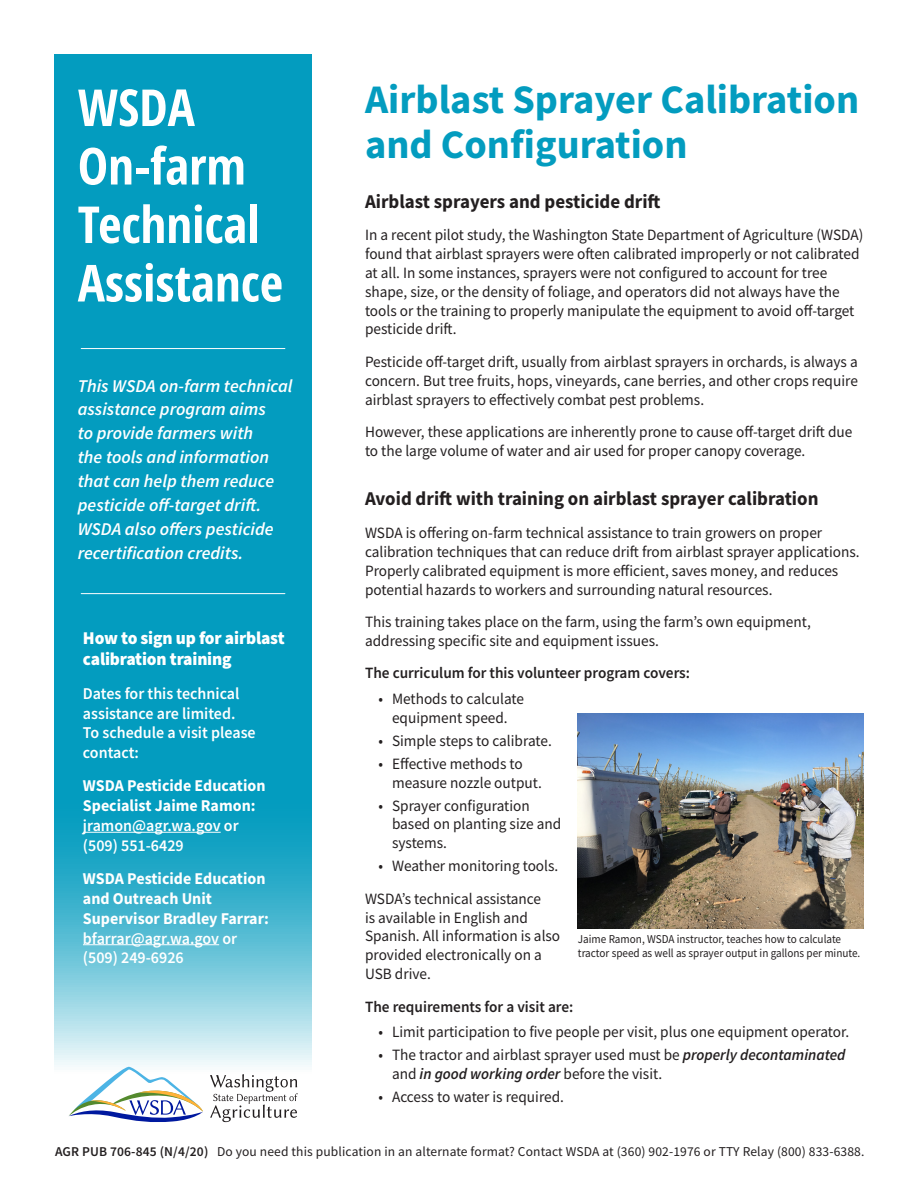
<style>
.page{position:relative;width:918px;height:1188px;background:#fff}
.page>*{position:absolute;margin:0;border:0;box-sizing:border-box;transform-origin:0 0}
.t1{font:700 condensed 51px/58.5px "Open Sans";color:#fff}
.t2{font:700 40.5px/45px "Source Sans Pro";color:#039cbf}
.t3{font:700 19.5px "Source Sans Pro";color:#231f20}
.t4{font:italic 600 18px/24px "Source Sans Pro";color:#fff}
.t5{font:900 18px/21.6px "Source Sans Pro";letter-spacing:-.01em;color:#fff}
.t6{font:600 16.5px/19.8px "Source Sans Pro";color:#fff}
.t7{font:700 16.5px/19.8px "Source Sans Pro";color:#fff}
.t8{font:15.75px/18.9px "Source Sans Pro";color:#231f20}
.t9{font:600 15.75px "Source Sans Pro";color:#231f20}
.t10{font:13.5px "Source Sans Pro";letter-spacing:.01em;color:#231f20}
.t11{font:12px "Source Sans Pro";color:#231f20;scale:.93 1}
.s1{font-size:15.75px}
.s2{font-weight:600;font-style:italic}
.s3{font-weight:600}
</style>
<div class="page">
<svg style="left:55px;top:54px;width:257px;height:1013px;background:#1ba5c5"></svg>
<hr style="left:81px;top:348px;width:204px;height:1px;background:#fff">
<img style="left:578px;top:714px;width:286px;height:214px">
<svg style="left:68px;top:1066px;width:136px;height:56px"></svg>
<svg style="left:210px;top:1074px;width:88px;height:48px"></svg>
<hr style="left:83px;top:832px;width:138px;height:1px;background:#fff">
<hr style="left:83px;top:944px;width:136px;height:1px;background:#fff">
<hr style="left:81px;top:593px;width:204px;height:1px;background:#fff">
<h1 class="t1" style="left:78px;top:77px;width:207px">WSDA<br>On-farm<br>Technical<br>Assistance</h1>
<p class="t4" style="left:78px;top:373px;width:216px">This WSDA on-farm technical assistance program aims<br>to provide farmers with<br>the tools and information that can help them reduce pesticide off-target drift.<br>WSDA also offers pesticide recertification credits.</p>
<p class="t5" style="left:83px;top:627px;width:203px">How to sign up for airblast calibration training</p>
<p class="t6" style="left:83px;top:683px;width:174px">Dates for this technical assistance are limited.<br>To schedule a visit please contact:</p>
<p class="t7" style="left:83px;top:776px;width:184px">WSDA Pesticide Education<br>Specialist Jaime Ramon:</p>
<p class="t6" style="left:83px;top:815px;width:157px">jramon@agr.wa.gov or (509) 551-6429</p>
<p class="t7" style="left:83px;top:868px;width:188px">WSDA Pesticide Education and Outreach Unit<br>Supervisor Bradley Farrar:</p>
<p class="t6" style="left:83px;top:928px;width:156px">bfarrar@agr.wa.gov or (509) 249-6926</p>
<h2 class="t2" style="left:365px;top:76px;width:496px">Airblast Sprayer Calibration and Configuration</h2>
<p class="t3" style="left:365px;top:188px;width:297px">Airblast sprayers and pesticide drift</p>
<p class="t8" style="left:365px;top:225px;width:500px">In a recent pilot study, the Washington State Department of Agriculture (WSDA) found that airblast sprayers were often calibrated improperly or not calibrated at all. In some instances, sprayers were not configured to account for tree shape, size, or the density of foliage, and operators did not always have the tools or the training to properly manipulate the equipment to avoid off-target pesticide drift.</p>
<p class="t8" style="left:365px;top:352px;width:494px;text-align:justify">Pesticide off-target drift, usually from airblast sprayers in orchards, is always a concern. But tree fruits, hops, vineyards, cane berries, and other crops require airblast sprayers to effectively combat pest problems.</p>
<p class="t8" style="left:365px;top:422px;width:489px">However, these applications are inherently prone to cause off-target drift due to the large volume of water and air used for proper canopy coverage.</p>
<p class="t3" style="left:365px;top:486px;width:455px">Avoid drift with training on airblast sprayer calibration</p>
<p class="t8" style="left:365px;top:523px;width:496px">WSDA is offering on-farm technical assistance to train growers on proper calibration techniques that can reduce drift from airblast sprayer applications.<br>Properly calibrated equipment is more efficient, saves money, and reduces potential hazards to workers and surrounding natural resources.</p>
<p class="t8" style="left:365px;top:612px;width:447px">This training takes place on the farm, using the farm’s own equipment, addressing specific site and equipment issues.</p>
<p class="t9" style="left:365px;top:663px;width:327px">The curriculum for this volunteer program covers:</p>
<p class="t8" style="left:379px;top:689px;width:147px;text-align:center">• Methods to calculate equipment speed.</p>
<p class="t8" style="left:379px;top:731px;width:175px">• Simple steps to calibrate.</p>
<p class="t8" style="left:392px;top:754px;width:151px;text-indent:-14px">• Effective methods to measure nozzle output.</p>
<p class="t8" style="left:392px;top:796px;width:171px;text-indent:-14px">• Sprayer configuration based on planting size and systems.</p>
<p class="t8" style="left:365px;top:850px;width:195px;line-height:32.4px;text-indent:13px">• Weather monitoring tools.<br>WSDA’s technical assistance</p>
<p class="t8" style="left:365px;top:908px;width:165px">is available in English and</p>
<p class="t11" style="left:365px;top:932px;width:513px"><span class="s1">Spanish. All information is also</span> Jaime Ramon, WSDA instructor, teaches how to calculate</p>
<p class="t8" style="left:365px;top:946px;width:178px">provided electronically on a</p>
<p class="t11" style="left:578px;top:945px;width:305px">tractor speed as well as sprayer output in gallons per minute.</p>
<p class="t8" style="left:365px;top:965px;width:67px">USB drive.</p>
<p class="t9" style="left:365px;top:996px;width:210px">The requirements for a visit are:</p>
<p class="t8" style="left:379px;top:1023px;width:472px">• Limit participation to five people per visit, plus one equipment operator.</p>
<p class="t8" style="left:392px;top:1046px;width:455px;text-indent:-14px">• The tractor and airblast sprayer used must be <span class="s2">properly decontaminated </span>and <span class="s2">in good working order</span> before the visit.</p>
<p class="t8" style="left:379px;top:1087px;width:187px">• Access to water is required.</p>
<p class="t10" style="left:55px;top:1143px;width:811px"><span class="s3">AGR PUB 706-845 (N/4/20)</span> Do you need this publication in an alternate format? Contact WSDA at (360) 902-1976 or TTY Relay (800) 833-6388.</p>
</div>
